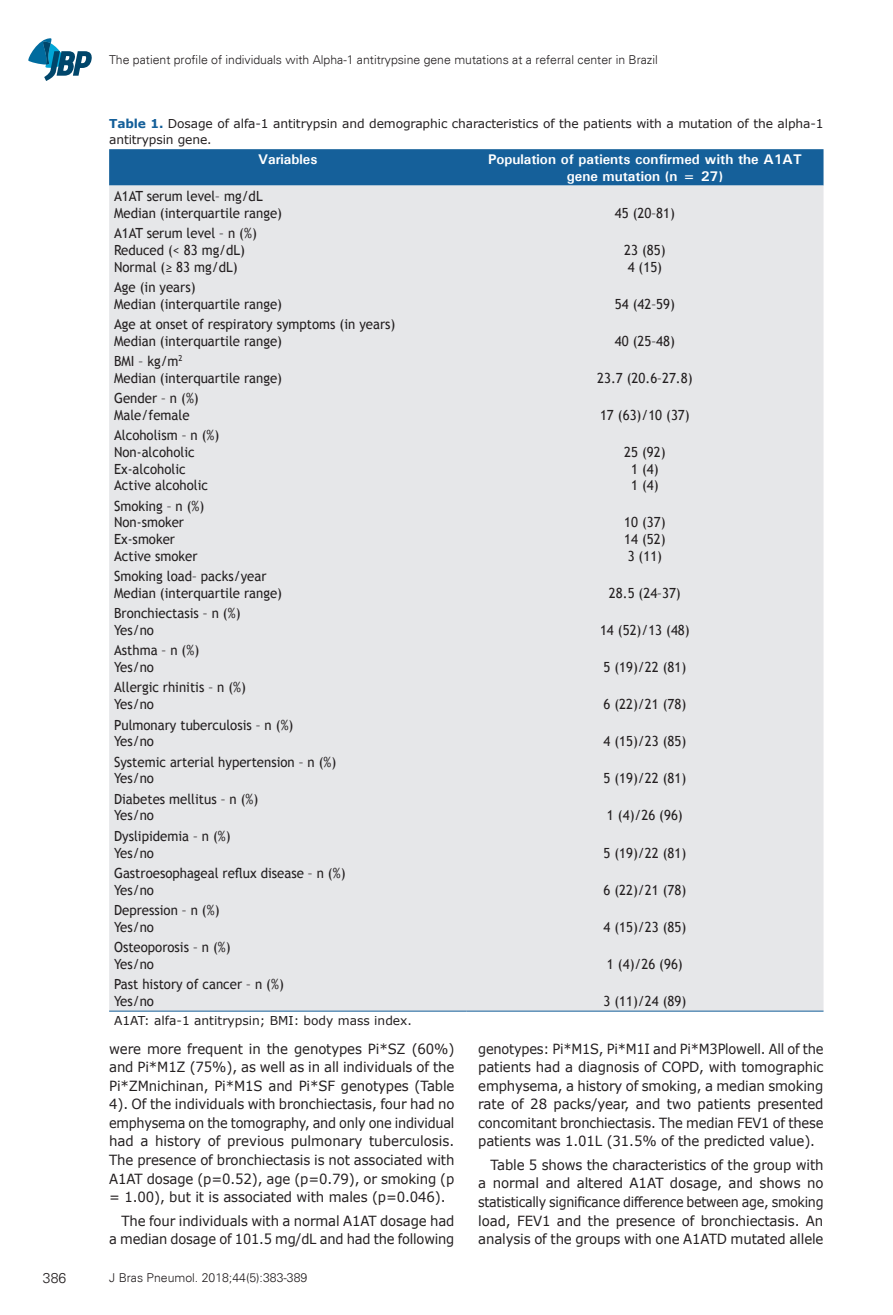
<style>
.page{position:relative;width:893px;height:1315px;background:#fff}
.page>*{position:absolute;margin:0;border:0;box-sizing:border-box;transform-origin:0 0}
.t1{font:14px/16.8px "Trebuchet MS";color:#231f20;scale:.94 1}
.t2{font:14px/18.6px "Verdana";letter-spacing:-.01em;color:#231f20;text-align:justify;scale:.95 1}
.t3{font:14px/18.6px "Verdana";letter-spacing:-.01em;color:#231f20;text-align:justify;scale:.93 1}
.t4{font:700 14px/16.8px "Univers";color:#fff;text-align:center}
.t5{font:300 14px "Univers";color:#231f20}
.t6{font:12.25px/15.8px "Verdana";letter-spacing:-.01em;color:#231f20}
.t7{font:300 12.25px "Univers";color:#231f20}
.s1{font-weight:700;color:#15609a}
</style>
<div class="page">
<svg style="left:28px;top:38px;width:64px;height:43px"></svg>
<div style="left:109px;top:149px;width:714px;height:37px;background:#15609a"></div>
<div style="left:109px;top:186px;width:714px;height:824px;background:#e6e7e9"></div>
<hr style="left:109px;top:1010px;width:357px;height:1px;background:#15609a">
<hr style="left:466px;top:1010px;width:357px;height:1px;background:#15609a">
<p class="t7" style="left:109px;top:52px;width:550px">The patient profile of individuals with Alpha-1 antitrypsine gene mutations at a referral center in Brazil</p>
<p class="t6" style="left:109px;top:116px;width:716px"><span class="s1">Table 1.</span> Dosage of alfa-1 antitrypsin and demographic characteristics of the patients with a mutation of the alpha-1 antitrypsin gene.</p>
<p class="t4" style="left:258px;top:150px;width:61px">Variables</p>
<p class="t4" style="left:488px;top:150px;width:315px">Population of patients confirmed with the A1AT gene mutation (n = 27)</p>
<p class="t1" style="left:114px;top:188px;width:180px">A1AT serum level– mg/dL<br>Median (interquartile range)</p>
<p class="t1" style="left:615px;top:204px;width:65px">45 (20–81)</p>
<p class="t1" style="left:114px;top:225px;width:153px">A1AT serum level – n (%)<br>Reduced (&lt; 83 mg/dL)<br>Normal (≥ 83 mg/dL)</p>
<p class="t1" style="left:114px;top:279px;width:180px">Age (in years)<br>Median (interquartile range)</p>
<p class="t1" style="left:114px;top:316px;width:301px">Age at onset of respiratory symptoms (in years)<br>Median (interquartile range)</p>
<p class="t1" style="left:114px;top:353px;width:180px">BMI – kg/m<sup>2<br></sup>Median (interquartile range)</p>
<p class="t1" style="left:114px;top:390px;width:92px">Gender – n (%)<br>Male/female</p>
<p class="t1" style="left:114px;top:427px;width:113px">Alcoholism – n (%)<br>Non-alcoholic<br>Ex-alcoholic<br>Active alcoholic</p>
<p class="t1" style="left:114px;top:497px;width:98px">Smoking – n (%)<br>Non-smoker<br>Ex-smoker<br>Active smoker</p>
<p class="t1" style="left:114px;top:568px;width:180px">Smoking load– packs/year<br>Median (interquartile range)</p>
<p class="t1" style="left:114px;top:605px;width:136px">Bronchiectasis – n (%)<br>Yes/no</p>
<p class="t1" style="left:114px;top:642px;width:92px">Asthma – n (%)<br>Yes/no</p>
<p class="t1" style="left:114px;top:679px;width:142px">Allergic rhinitis – n (%)<br>Yes/no</p>
<p class="t1" style="left:114px;top:716px;width:192px">Pulmonary tuberculosis – n (%)<br>Yes/no</p>
<p class="t1" style="left:114px;top:753px;width:238px">Systemic arterial hypertension – n (%)<br>Yes/no</p>
<p class="t1" style="left:114px;top:790px;width:155px">Diabetes mellitus – n (%)<br>Yes/no</p>
<p class="t1" style="left:114px;top:827px;width:126px">Dyslipidemia – n (%)<br>Yes/no</p>
<p class="t1" style="left:114px;top:864px;width:248px">Gastroesophageal reflux disease – n (%)<br>Yes/no</p>
<p class="t1" style="left:114px;top:901px;width:114px">Depression – n (%)<br>Yes/no</p>
<p class="t1" style="left:114px;top:938px;width:126px">Osteoporosis – n (%)<br>Yes/no</p>
<p class="t1" style="left:114px;top:975px;width:182px">Past history of cancer – n (%)<br>Yes/no</p>
<p class="t6" style="left:114px;top:1013px;width:299px">A1AT: alfa-1 antitrypsin; BMI: body mass index.</p>
<p class="t2" style="left:109px;top:1039px;width:365px">were more frequent in the genotypes Pi*SZ (60%) and Pi*M1Z (75%), as well as in all individuals of the Pi*ZMnichinan, Pi*M1S and Pi*SF genotypes (Table 4). Of the individuals with bronchiectasis, four had no emphysema on the tomography, and only one individual had a history of previous pulmonary tuberculosis.<br>The presence of bronchiectasis is not associated with A1AT dosage (p=0.52), age (p=0.79), or smoking (p = 1.00), but it is associated with males (p=0.046).</p>
<p class="t2" style="left:109px;top:1211px;width:365px;text-align:right">The four individuals with a normal A1AT dosage had<br>a median dosage of 101.5 mg/dL and had the following</p>
<p class="t5" style="left:43px;top:1269px;width:25px">386</p>
<p class="t7" style="left:109px;top:1270px;width:200px">J Bras Pneumol. 2018;44(5):383-389</p>
<p class="t1" style="left:624px;top:241px;width:46px">23 (85)<br>4 (15)</p>
<p class="t1" style="left:615px;top:295px;width:65px">54 (42–59)</p>
<p class="t1" style="left:615px;top:332px;width:65px">40 (25–48)</p>
<p class="t1" style="left:597px;top:369px;width:103px">23.7 (20.6–27.8)</p>
<p class="t1" style="left:600px;top:406px;width:97px">17 (63)/10 (37)</p>
<p class="t1" style="left:624px;top:443px;width:46px;text-align:center">25 (92)<br>1 (4)<br>1 (4)</p>
<p class="t1" style="left:624px;top:514px;width:46px;text-align:justify">10 (37)<br>14 (52)<br>3 (11)</p>
<p class="t1" style="left:609px;top:585px;width:78px">28.5 (24–37)</p>
<p class="t1" style="left:600px;top:622px;width:97px">14 (52)/13 (48)</p>
<p class="t1" style="left:603px;top:659px;width:90px">5 (19)/22 (81)</p>
<p class="t1" style="left:603px;top:696px;width:90px">6 (22)/21 (78)</p>
<p class="t1" style="left:603px;top:733px;width:90px">4 (15)/23 (85)</p>
<p class="t1" style="left:603px;top:770px;width:90px">5 (19)/22 (81)</p>
<p class="t1" style="left:607px;top:807px;width:82px">1 (4)/26 (96)</p>
<p class="t1" style="left:603px;top:844px;width:90px">5 (19)/22 (81)</p>
<p class="t1" style="left:603px;top:881px;width:90px">6 (22)/21 (78)</p>
<p class="t1" style="left:603px;top:918px;width:90px">4 (15)/23 (85)</p>
<p class="t1" style="left:607px;top:955px;width:82px">1 (4)/26 (96)</p>
<p class="t1" style="left:603px;top:992px;width:90px">3 (11)/24 (89)</p>
<p class="t3" style="left:478px;top:1039px;width:373px">genotypes: Pi*M1S, Pi*M1I and Pi*M3Plowell. All of the patients had a diagnosis of COPD, with tomographic emphysema, a history of smoking, a median smoking rate of 28 packs/year, and two patients presented concomitant bronchiectasis. The median FEV1 of these patients was 1.01L (31.5% of the predicted value).</p>
<p class="t2" style="left:478px;top:1155px;width:365px;text-indent:12px">Table 5 shows the characteristics of the group with a normal and altered A1AT dosage, and shows no statistically significance difference between age, smoking load, FEV1 and the presence of bronchiectasis. An analysis of the groups with one A1ATD mutated allele</p>
</div>
